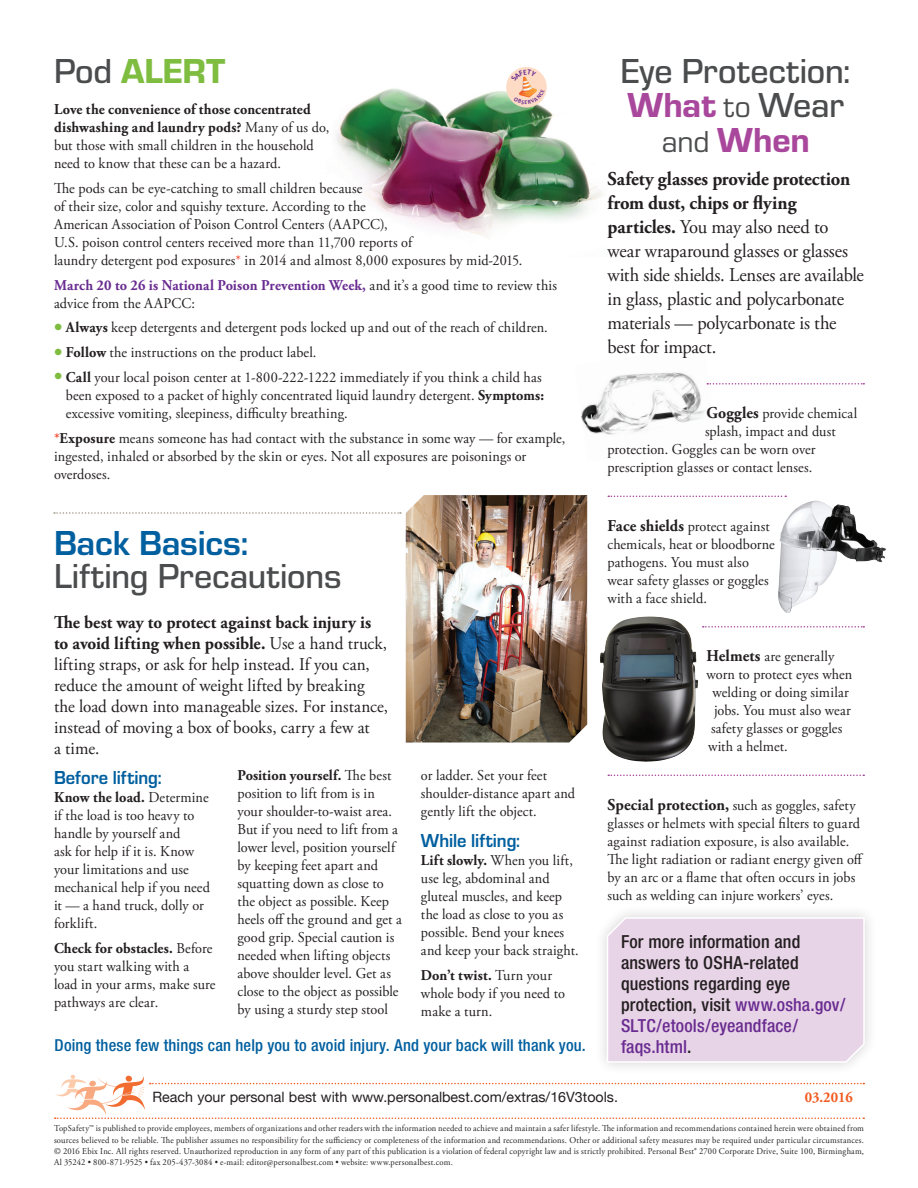
<style>
.page{position:relative;width:918px;height:1188px;background:#fff}
.page>*{position:absolute;margin:0;border:0;box-sizing:border-box;transform-origin:0 0}
.San_Serif_Headline{font:500 36px/34.5px "Eurostile T";color:#4b4c4d}
.San_Serif_Headline-2{font:36px "Eurostile T Heav";color:#7fbd41}
.Serif_Body_Copy{font:19.5px/24px "Adobe Garamond Pro";letter-spacing:-.01em;color:#231f20;scale:.95 1}
.Serif_Body_Copy-2{font:700 19.5px "Eurostile T";letter-spacing:-.005em;color:#005f9f;scale:.95 1}
.Serif_Body_Copy-3{font:18px/21px "Adobe Garamond Pro";color:#231f20;scale:.95 1}
.San_Serif_Body_Copy{font:500 condensed 18px/21px "Helvetica Neue";letter-spacing:.01em;color:#231f20}
.Sans_pullquote{font:500 condensed 16.5px "Helvetica Neue";letter-spacing:.01em;color:#005f9f}
.Serif_Body_Copy-4{font:15px/18px "Adobe Garamond Pro";letter-spacing:.01em;color:#231f20;scale:.95 1}
.t1{font:700 15px "Adobe Garamond Pro";color:#f25b21;scale:.95 1}
.t2{font:14.25px "Helvetica Neue";color:#231f20}
.t3{font:9px/11.2px "Adobe Garamond Pro";letter-spacing:.025em;color:#231f20;text-align:justify;scale:.95 1}
.s1{font-family:"Eurostile T";font-weight:500;color:#4b4c4d}
.s2{font-weight:700}
.s3{color:#ef482f}
.s4{font-weight:700;color:#692c91}
.s5{font-weight:700;font-size:21px;color:#7fbd41}
.s6{font-weight:700;color:#ef482f}
.s7{font-weight:700;color:#005f9f}
.s8{font-family:"Eurostile T Heav";font-weight:400;color:#a8479b}
.s9{font-weight:400;font-size:31.5px}
.s10{font-weight:700;font-size:16.5px}
.s11{color:#692c91}
</style>
<div class="page">
<img style="left:336px;top:88px;width:269px;height:150px">
<img style="left:581px;top:372px;width:126px;height:63px">
<div style="left:594px;top:905px;width:283px;height:170px;background:#f9f9f9"></div>
<svg style="left:606px;top:916px;width:260px;height:148px"></svg>
<svg style="left:55px;top:1075px;width:809px;height:44px"></svg>
<svg style="left:707px;top:383px;width:157px;height:2px"></svg>
<svg style="left:608px;top:496px;width:178px;height:1px"></svg>
<svg style="left:703px;top:626px;width:161px;height:2px"></svg>
<svg style="left:608px;top:775px;width:256px;height:1px"></svg>
<img style="left:778px;top:501px;width:108px;height:112px">
<img style="left:600px;top:617px;width:98px;height:145px">
<svg style="left:54px;top:512px;width:347px;height:2px"></svg>
<img style="left:406px;top:495px;width:181px;height:247px">
<svg style="left:503px;top:67px;width:47px;height:43px"></svg>
<p class="San_Serif_Headline-2" style="left:54px;top:51px;width:173px"><span class="s1">Pod</span> ALERT</p>
<p class="Serif_Body_Copy-4" style="left:54px;top:101px;width:291px"><span class="s2">Love the convenience of those concentrated dishwashing and laundry pods?</span> Many of us do, but those with small children in the household need to know that these can be a hazard.</p>
<p class="Serif_Body_Copy-4" style="left:54px;top:180px;width:495px">The pods can be eye-catching to small children because<br>of their size, color and squishy texture. According to the<br>American Association of Poison Control Centers (AAPCC),<br>U.S. poison control centers received more than 11,700 reports of<br>laundry detergent pod exposures<span class="s3">*</span> in 2014 and almost 8,000 exposures by mid-2015.</p>
<p class="Serif_Body_Copy-4" style="left:54px;top:276px;width:531px"><span class="s4">March 20 to 26 is National Poison Prevention Week,</span> and it’s a good time to review this advice from the AAPCC:</p>
<p class="Serif_Body_Copy-4" style="left:54px;top:319px;width:521px"><span class="s5">•</span> <span class="s2">Always</span> keep detergents and detergent pods locked up and out of the reach of children.</p>
<p class="Serif_Body_Copy-4" style="left:54px;top:344px;width:278px"><span class="s5">•</span> <span class="s2">Follow</span> the instructions on the product label.</p>
<p class="Serif_Body_Copy-4" style="left:66px;top:369px;width:505px;text-indent:-12px"><span class="s5">•</span> <span class="s2">Call</span> your local poison center at 1-800-222-1222 immediately if you think a child has been exposed to a packet of highly concentrated liquid laundry detergent. <span class="s2">Symptoms: </span>excessive vomiting, sleepiness, difficulty breathing.</p>
<p class="Serif_Body_Copy-4" style="left:54px;top:429px;width:540px"><span class="s6">*</span><span class="s2">Exposure</span> means someone has had contact with the substance in some way — for example, ingested, inhaled or absorbed by the skin or eyes. Not all exposures are poisonings or overdoses.</p>
<p class="San_Serif_Headline" style="left:54px;top:527px;width:289px;line-height:33px"><span class="s7">Back Basics:<br></span>Lifting Precautions</p>
<p class="Serif_Body_Copy-3" style="left:54px;top:613px;width:353px"><span class="s2">The best way to protect against back injury is to avoid lifting when possible.</span> Use a hand truck, lifting straps, or ask for help instead. If you can, reduce the amount of weight lifted by breaking the load down into manageable sizes. For instance, instead of moving a box of books, carry a few at<br>a time.</p>
<p class="Serif_Body_Copy-4" style="left:237px;top:766px;width:175px"><span class="s2">Position yourself.</span> The best position to lift from is in your shoulder-to-waist area.<br>But if you need to lift from a lower level, position yourself by keeping feet apart and squatting down as close to the object as possible. Keep heels off the ground and get a good grip. Special caution is needed when lifting objects above shoulder level. Get as close to the object as possible by using a sturdy step stool</p>
<p class="Serif_Body_Copy-4" style="left:421px;top:766px;width:164px">or ladder. Set your feet shoulder-distance apart and gently lift the object.</p>
<p class="Serif_Body_Copy-2" style="left:54px;top:767px;width:115px">Before lifting:</p>
<p class="Serif_Body_Copy-4" style="left:54px;top:789px;width:166px"><span class="s2">Know the load.</span> Determine if the load is too heavy to handle by yourself and<br>ask for help if it is. Know your limitations and use mechanical help if you need it — a hand truck, dolly or forklift.</p>
<p class="Serif_Body_Copy-4" style="left:54px;top:940px;width:172px"><span class="s2">Check for obstacles.</span> Before you start walking with a load in your arms, make sure pathways are clear.</p>
<p class="Serif_Body_Copy-2" style="left:421px;top:830px;width:106px">While lifting:</p>
<p class="Serif_Body_Copy-4" style="left:421px;top:852px;width:168px"><span class="s2">Lift slowly.</span> When you lift, use leg, abdominal and gluteal muscles, and keep the load as close to you as possible. Bend your knees and keep your back straight.</p>
<p class="Serif_Body_Copy-4" style="left:421px;top:967px;width:153px"><span class="s2">Don’t twist.</span> Turn your whole body if you need to make a turn.</p>
<p class="Sans_pullquote" style="left:55px;top:1035px;width:533px">Doing these few things can help you to avoid injury. And your back will thank you.</p>
<p class="San_Serif_Headline" style="left:621px;top:53px;width:231px;text-align:center">Eye Protection:<br><span class="s8">What</span> <span class="s9">to</span> Wear <span class="s9">and</span> <span class="s8">When</span></p>
<p class="Serif_Body_Copy" style="left:608px;top:168px;width:271px"><span class="s2">Safety glasses provide protection from dust, chips or flying particles.</span> You may also need to wear wraparound glasses or glasses with side shields. Lenses are available in glass, plastic and polycarbonate materials — polycarbonate is the best for impact.</p>
<p class="Serif_Body_Copy-4" style="left:706px;top:405px;width:160px"><span class="s10">Goggles</span> provide chemical</p>
<p class="Serif_Body_Copy-4" style="left:705px;top:423px;width:139px">splash, impact and dust</p>
<p class="Serif_Body_Copy-4" style="left:608px;top:441px;width:221px">protection. Goggles can be worn over</p>
<p class="Serif_Body_Copy-4" style="left:608px;top:459px;width:217px">prescription glasses or contact lenses.</p>
<p class="Serif_Body_Copy-4" style="left:608px;top:518px;width:178px"><span class="s10">Face shields</span> protect against chemicals, heat or bloodborne pathogens. You must also wear safety glasses or goggles with a face shield.</p>
<p class="Serif_Body_Copy-4" style="left:706px;top:648px;width:136px"><span class="s10">Helmets</span> are generally</p>
<p class="Serif_Body_Copy-4" style="left:706px;top:666px;width:155px">worn to protect eyes when</p>
<p class="Serif_Body_Copy-4" style="left:712px;top:684px;width:145px">welding or doing similar</p>
<p class="Serif_Body_Copy-4" style="left:714px;top:702px;width:146px">jobs. You must also wear</p>
<p class="Serif_Body_Copy-4" style="left:711px;top:720px;width:140px">safety glasses or goggles</p>
<p class="Serif_Body_Copy-4" style="left:708px;top:738px;width:86px">with a helmet.</p>
<p class="Serif_Body_Copy-4" style="left:608px;top:797px;width:271px"><span class="s10">Special protection,</span> such as goggles, safety glasses or helmets with special filters to guard against radiation exposure, is also available.<br>The light radiation or radiant energy given off by an arc or a flame that often occurs in jobs such as welding can injure workers’ eyes.</p>
<p class="San_Serif_Body_Copy" style="left:621px;top:931px;width:226px">For more information and answers to OSHA-related questions regarding eye protection, visit <span class="s11">www.osha.gov/<br>SLTC/etools/eyeandface/ faqs.html</span>.</p>
<p class="t2" style="left:152px;top:1088px;width:467px">Reach your personal best with www.personalbest.com/extras/16V3tools.</p>
<p class="t1" style="left:805px;top:1089px;width:52px">03.2016</p>
<p class="t3" style="left:54px;top:1123px;width:854px">TopSafety™ is published to provide employees, members of organizations and other readers with the information needed to achieve and maintain a safer lifestyle. The information and recommendations contained herein were obtained from sources believed to be reliable. The publisher assumes no responsibility for the sufficiency or completeness of the information and recommendations. Other or additional safety measures may be required under particular circumstances. © 2016 Ebix Inc. All rights reserved. Unauthorized reproduction in any form of any part of this publication is a violation of federal copyright law and is strictly prohibited. Personal Best® 2700 Corporate Drive, Suite 100, Birmingham, Al 35242 • 800-871-9525 • fax 205-437-3084 • e-mail: editor@personalbest.com • website: www.personalbest.com.</p>
</div>
